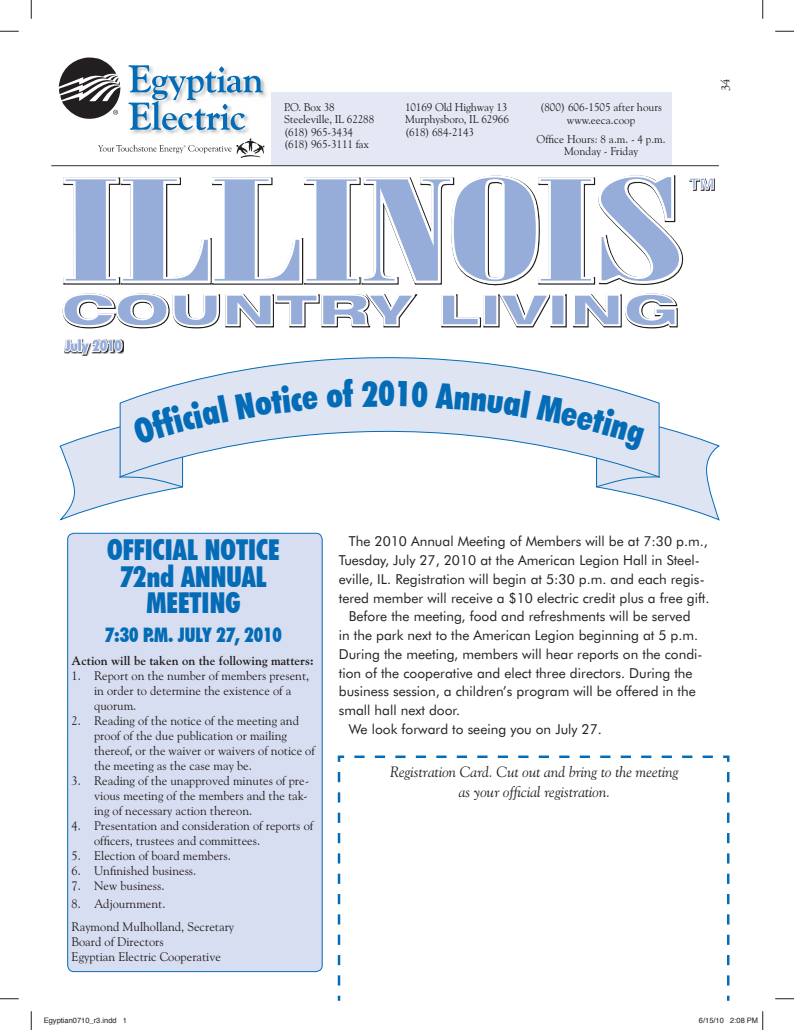
<style>
.page{position:relative;width:794px;height:1030px;background:#fff}
.page>*{position:absolute;margin:0;border:0;box-sizing:border-box;transform-origin:0 0}
.t1{font:900 condensed 35px "Futura BT";color:#046cb6;scale:.95 1}
.t2{font:900 condensed 28.75px/26.8px "Futura BT";color:#046cb6;text-align:center;scale:.95 1}
.t3{font:900 condensed 20px "Futura BT";color:#046cb6;scale:.95 1}
.t4{font:italic 15px/20px "Goudy Old Style BT";color:#231f20;text-align:center}
.t5{font:900 condensed 15px "Futura BT";color:#96acd9}
.t6{font:13.75px "Futura BT";color:#231f20}
.t7{font:12.5px/15px "Goudy Old Style BT";color:#231f20}
.t8{font:700 12.5px "Goudy";color:#231f20}
.t9{font:12.5px "Adobe Garamond Pro";color:#231f20}
.t10{font:11.25px/12.5px "Goudy Old Style BT";letter-spacing:-.01em;color:#231f20;text-align:center}
.t11{font:7.5px "Helvetica";color:#231f20}
</style>
<div class="page">
<div style="left:68px;top:533px;width:254px;height:439px;background:#d8def1;border-radius:6px"></div>
<div style="left:68px;top:533px;width:254px;height:439px;border:1px solid #046cb6;border-radius:6px"></div>
<svg style="left:723px;top:755px;width:7px;height:231px"></svg>
<svg style="left:337px;top:755px;width:376px;height:7px"></svg>
<svg style="left:338px;top:772px;width:2px;height:229px"></svg>
<div style="left:272px;top:92px;width:400px;height:73px;background:#e4e8f5"></div>
<hr style="left:51px;top:165px;width:668px;height:1px;background:#58595b">
<img style="left:263px;top:80px;width:4px;height:17px">
<img style="left:132px;top:130px;width:117px;height:4px">
<svg style="left:128px;top:65px;width:135px;height:65px"></svg>
<svg style="left:59px;top:57px;width:61px;height:62px"></svg>
<svg style="left:98px;top:138px;width:166px;height:20px"></svg>
<svg style="left:63px;top:175px;width:652px;height:111px"></svg>
<svg style="left:66px;top:177px;width:613px;height:104px"></svg>
<svg style="left:62px;top:293px;width:616px;height:63px"></svg>
<svg style="left:120px;top:301px;width:539px;height:146px"></svg>
<svg style="left:0;top:30px;width:19px;height:2px"></svg>
<svg style="left:775px;top:30px;width:19px;height:2px"></svg>
<svg style="left:0;top:998px;width:19px;height:2px"></svg>
<svg style="left:775px;top:998px;width:19px;height:2px"></svg>
<svg style="left:30px;top:0;width:2px;height:19px"></svg>
<svg style="left:30px;top:1011px;width:2px;height:19px"></svg>
<svg style="left:762px;top:0;width:1px;height:19px"></svg>
<svg style="left:762px;top:1011px;width:1px;height:19px"></svg>
<svg style="left:60px;top:395px;width:169px;height:125px"></svg>
<div style="left:235px;top:385px;width:83px;height:34px;background:#dfe4f3"></div>
<svg style="left:326px;top:379px;width:28px;height:30px"></svg>
<svg style="left:362px;top:381px;width:16px;height:26px"></svg>
<svg style="left:398px;top:381px;width:30px;height:27px"></svg>
<div style="left:435px;top:383px;width:95px;height:35px;background:#dfe4f3"></div>
<svg style="left:536px;top:395px;width:183px;height:125px"></svg>
<p class="t10" style="left:284px;top:101px;width:92px;text-align:left">P.O. Box 38<br>Steeleville, IL 62288 (618) 965-3434 (618) 965-3111 fax</p>
<p class="t10" style="left:405px;top:101px;width:105px;text-align:left">10169 Old Highway 13<br>Murphysboro, IL 62966 (618) 684-2143</p>
<p class="t10" style="left:540px;top:102px;width:123px">(800) 606-1505 after hours www.eeca.coop</p>
<p class="t10" style="left:536px;top:133px;width:131px">Office Hours: 8 a.m. - 4 p.m.<br>Monday - Friday</p>
<p class="t9" style="left:718px;top:91px;width:14px;rotate:-90deg">34</p>
<p class="t5" style="left:65px;top:337px;width:58px">July 2010</p>
<h1 class="t1" style="left:378px;top:373px;width:19px">0</h1>
<h2 class="t2" style="left:107px;top:536px;width:183px">OFFICIAL NOTICE<br>72nd ANNUAL<br>MEETING</h2>
<h3 class="t3" style="left:105px;top:623px;width:188px">7:30 P.M. JULY 27, 2010</h3>
<p class="t8" style="left:72px;top:655px;width:244px">Action will be taken on the following matters:</p>
<p class="t7" style="left:94px;top:668px;width:217px;text-indent:-23px">1. Report on the number of members present, in order to determine the existence of a quorum.</p>
<p class="t7" style="left:94px;top:713px;width:222px;text-indent:-23px">2. Reading of the notice of the meeting and proof of the due publication or mailing thereof, or the waiver or waivers of notice of the meeting as the case may be.</p>
<p class="t7" style="left:94px;top:773px;width:217px;text-indent:-23px">3. Reading of the unapproved minutes of pre&shy;vious meeting of the members and the tak&shy;ing of necessary action thereon.</p>
<p class="t7" style="left:94px;top:818px;width:221px;text-indent:-23px">4. Presentation and consideration of reports of officers, trustees and committees.</p>
<p class="t7" style="left:72px;top:848px;width:161px">5. Election of board members.</p>
<p class="t7" style="left:72px;top:863px;width:126px">6. Unfinished business.</p>
<p class="t7" style="left:72px;top:878px;width:94px">7. New business.</p>
<p class="t7" style="left:72px;top:892px;width:164px;line-height:23.8px">8. Adjournment.<br>Raymond Mulholland, Secretary</p>
<p class="t7" style="left:72px;top:935px;width:151px">Board of Directors<br>Egyptian Electric Cooperative</p>
<p class="t6" style="left:349px;top:535px;width:360px">The 2010 Annual Meeting of Members will be at 7:30 p.m.,</p>
<p class="t6" style="left:339px;top:553px;width:362px">Tuesday, July 27, 2010 at the American Legion Hall in Steel-</p>
<p class="t6" style="left:339px;top:572px;width:367px">eville, IL. Registration will begin at 5:30 p.m. and each regis-</p>
<p class="t6" style="left:339px;top:591px;width:372px">tered member will receive a $10 electric credit plus a free gift.</p>
<p class="t6" style="left:349px;top:610px;width:343px">Before the meeting, food and refreshments will be served</p>
<p class="t6" style="left:339px;top:628px;width:361px">in the park next to the American Legion beginning at 5 p.m.</p>
<p class="t6" style="left:339px;top:647px;width:365px">During the meeting, members will hear reports on the condi-</p>
<p class="t6" style="left:339px;top:666px;width:355px">tion of the cooperative and elect three directors. During the</p>
<p class="t6" style="left:339px;top:685px;width:359px">business session, a children’s program will be offered in the</p>
<p class="t6" style="left:339px;top:704px;width:123px">small hall next door.</p>
<p class="t6" style="left:349px;top:722px;width:255px">We look forward to seeing you on July 27.</p>
<p class="t4" style="left:390px;top:763px;width:290px">Registration Card. Cut out and bring to the meeting as your official registration.</p>
<p class="t11" style="left:44px;top:1017px;width:85px">Egyptian0710_r3.indd 1</p>
<p class="t11" style="left:699px;top:1017px;width:61px">6/15/10 2:08 PM</p>
</div>
